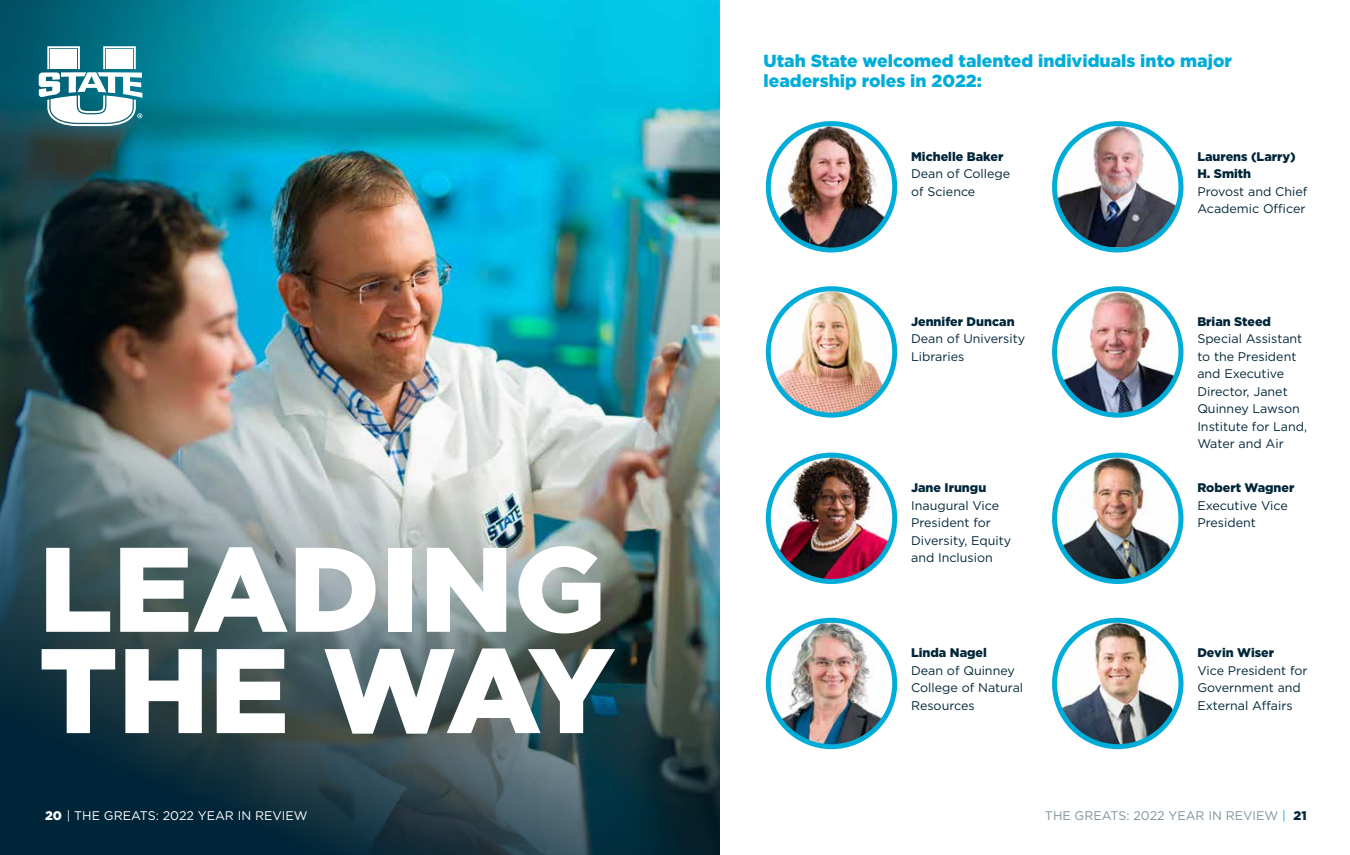
<style>
.page{position:relative;width:1350px;height:855px;background:#fff}
.page>*{position:absolute;margin:0;border:0;box-sizing:border-box;transform-origin:0 0}
.t1{font:900 120px/101.2px "Gotham";color:#fff}
.t2{font:900 17.5px/20px "Gotham";color:#01add8}
.t3{font:12.5px/17.5px "Gotham";color:#012639}
.t4{font:900 12.5px/17.5px "Gotham";color:#012639}
.t5{font:12.5px "Gotham";color:#80929c}
.t6{font:12.5px "Gotham";color:#fff}
.s1{font-weight:900}
.s2{color:#01add8}
.s3{font-weight:900;color:#012538}
</style>
<div class="page">
<img style="left:768px;top:126px;width:127px;height:121px">
<div style="left:766px;top:121px;width:131px;height:132px;border:5px solid #01add8;border-radius:50%"></div>
<img style="left:1055px;top:125px;width:126px;height:122px">
<div style="left:1052px;top:121px;width:131px;height:132px;border:5px solid #01add8;border-radius:50%"></div>
<img style="left:1055px;top:291px;width:126px;height:123px">
<div style="left:1052px;top:286px;width:131px;height:132px;border:5px solid #01add8;border-radius:50%"></div>
<img style="left:768px;top:292px;width:127px;height:120px">
<div style="left:766px;top:286px;width:131px;height:132px;border:5px solid #01add8;border-radius:50%"></div>
<img style="left:1055px;top:457px;width:126px;height:125px">
<div style="left:1052px;top:453px;width:131px;height:131px;border:5px solid #01add8;border-radius:50%"></div>
<img style="left:768px;top:458px;width:127px;height:124px">
<div style="left:766px;top:453px;width:131px;height:131px;border:5px solid #01add8;border-radius:50%"></div>
<img style="left:1055px;top:622px;width:126px;height:125px">
<div style="left:1052px;top:618px;width:131px;height:131px;border:5px solid #01add8;border-radius:50%"></div>
<img style="left:768px;top:623px;width:127px;height:124px">
<div style="left:766px;top:618px;width:131px;height:131px;border:5px solid #01add8;border-radius:50%"></div>
<img style="left:467px;top:0;width:253px;height:187px">
<img style="left:0;top:187px;width:720px;height:668px">
<img style="left:0;top:0;width:467px;height:728px">
<svg style="left:39px;top:46px;width:103px;height:80px"></svg>
<h1 class="t1" style="left:39px;top:537px;width:578px">LEADING<br>THE WAY</h1>
<p class="t6" style="left:45px;top:808px;width:264px"><span class="s1">20</span> | THE GREATS: 2022 YEAR IN REVIEW</p>
<h2 class="t2" style="left:763px;top:50px;width:470px">Utah State welcomed talented individuals into major leadership roles in 2022:</h2>
<p class="t4" style="left:911px;top:148px;width:94px">Michelle Baker</p>
<p class="t3" style="left:911px;top:165px;width:101px">Dean of College of Science</p>
<p class="t4" style="left:1197px;top:148px;width:100px">Laurens (Larry)<br>H. Smith</p>
<p class="t3" style="left:1197px;top:182px;width:112px">Provost and Chief<br>Academic Officer</p>
<p class="t4" style="left:911px;top:313px;width:105px">Jennifer Duncan</p>
<p class="t3" style="left:911px;top:330px;width:116px">Dean of University<br>Libraries</p>
<p class="t4" style="left:911px;top:479px;width:77px">Jane Irungu</p>
<p class="t3" style="left:911px;top:496px;width:102px">Inaugural Vice<br>President for<br>Diversity, Equity and Inclusion</p>
<p class="t4" style="left:911px;top:644px;width:77px">Linda Nagel</p>
<p class="t3" style="left:911px;top:662px;width:114px">Dean of Quinney<br>College of Natural<br>Resources</p>
<p class="t4" style="left:1197px;top:313px;width:75px">Brian Steed</p>
<p class="t3" style="left:1197px;top:330px;width:111px">Special Assistant to the President and Executive<br>Director, Janet<br>Quinney Lawson<br>Institute for Land,<br>Water and Air</p>
<p class="t4" style="left:1197px;top:479px;width:99px">Robert Wagner</p>
<p class="t3" style="left:1197px;top:496px;width:92px">Executive Vice<br>President</p>
<p class="t4" style="left:1197px;top:644px;width:78px">Devin Wiser</p>
<p class="t3" style="left:1197px;top:662px;width:112px">Vice President for<br>Government and<br>External Affairs</p>
<p class="t5" style="left:1045px;top:808px;width:263px">THE GREATS: 2022 YEAR IN REVIEW <span class="s2">|</span> <span class="s3">21</span></p>
</div>
